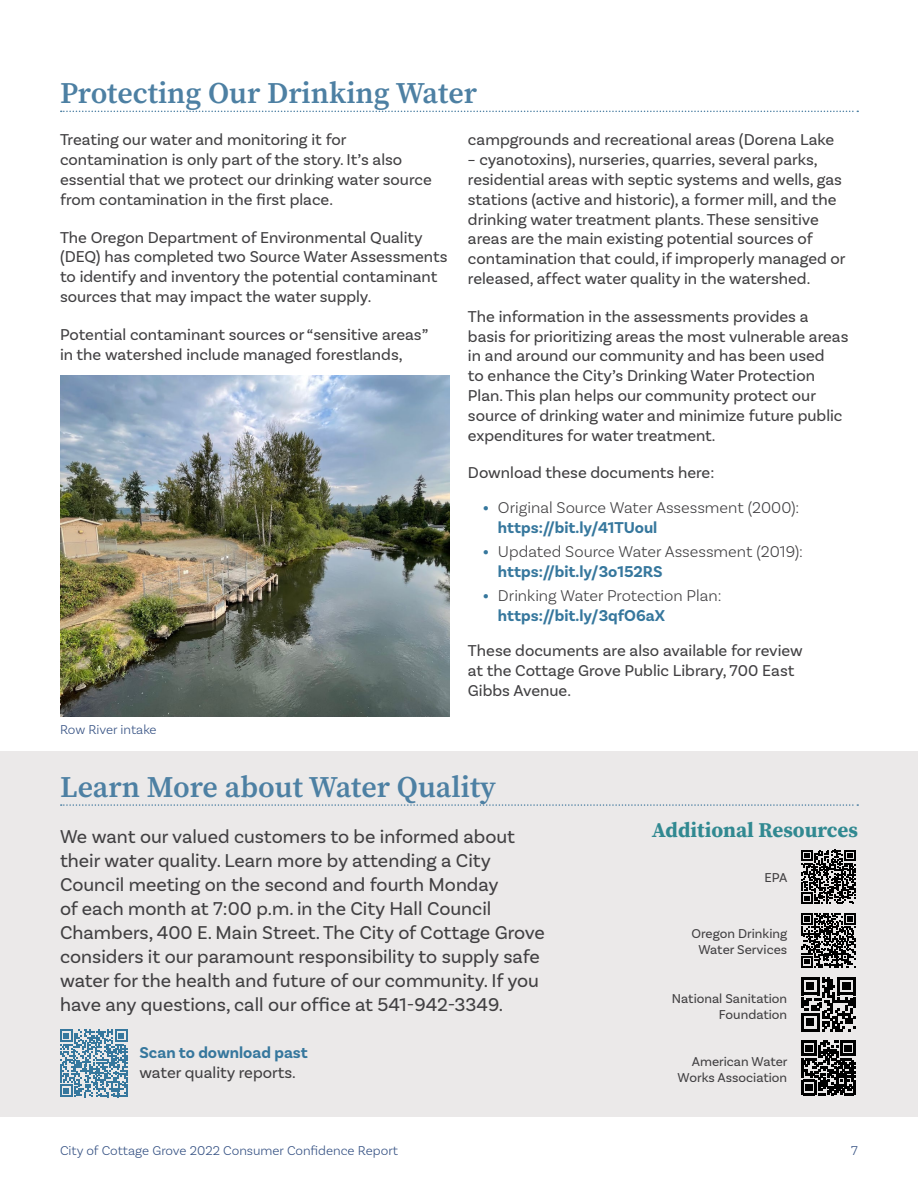
<style>
.page{position:relative;width:918px;height:1188px;background:#fff}
.page>*{position:absolute;margin:0;border:0;box-sizing:border-box;transform-origin:0 0}
.t1{font:600 30px "Source Serif Pro";color:#4d80a3}
.t2{font:700 21px "Source Serif Pro";color:#318991}
.t3{font:19.5px/24px "Basic Sans";color:#414042}
.t4{font:16.5px/19.8px "Basic Sans";color:#414042}
.t5{font:300 16.5px/19.8px "Basic Sans";color:#414042}
.t6{font:700 16.5px "Basic Sans";color:#36779d}
.t7{font:13.5px/16.2px "Basic Sans";color:#414042;text-align:right}
.t8{font:300 13.5px "Basic Sans";color:#355183}
.s1{font-weight:700;color:#36779d}
</style>
<div class="page">
<svg style="left:61px;top:111px;width:797px;height:1px"></svg>
<img style="left:60px;top:375px;width:390px;height:342px">
<div style="left:0;top:751px;width:918px;height:366px;background:#ebe9e9"></div>
<svg style="left:61px;top:804px;width:797px;height:2px"></svg>
<svg style="left:801px;top:850px;width:55px;height:54px"></svg>
<svg style="left:801px;top:913px;width:55px;height:55px"></svg>
<svg style="left:801px;top:977px;width:55px;height:54px"></svg>
<svg style="left:801px;top:1041px;width:55px;height:54px"></svg>
<svg style="left:60px;top:1029px;width:68px;height:68px"></svg>
<h1 class="t1" style="left:60px;top:73px;width:419px">Protecting Our Drinking Water</h1>
<p class="t4" style="left:60px;top:130px;width:373px">Treating our water and monitoring it for contamination is only part of the story. It’s also essential that we protect our drinking water source from contamination in the first place.</p>
<p class="t4" style="left:60px;top:227px;width:389px">The Oregon Department of Environmental Quality (DEQ) has completed two Source Water Assessments to identify and inventory the potential contaminant sources that may impact the water supply.</p>
<p class="t4" style="left:60px;top:324px;width:370px">Potential contaminant sources or “sensitive areas” in the watershed include managed forestlands,</p>
<p class="t4" style="left:468px;top:130px;width:368px">campgrounds and recreational areas (Dorena Lake</p>
<p class="t4" style="left:468px;top:150px;width:379px">– cyanotoxins), nurseries, quarries, several parks, residential areas with septic systems and wells, gas stations (active and historic), a former mill, and the drinking water treatment plants. These sensitive areas are the main existing potential sources of contamination that could, if improperly managed or released, affect water quality in the watershed.</p>
<p class="t4" style="left:468px;top:306px;width:382px">The information in the assessments provides a basis for prioritizing areas the most vulnerable areas in and around our community and has been used<br>to enhance the City’s Drinking Water Protection Plan. This plan helps our community protect our source of drinking water and minimize future public expenditures for water treatment.</p>
<p class="t4" style="left:468px;top:463px;width:248px">Download these documents here:</p>
<p class="t5" style="left:498px;top:498px;width:303px;text-indent:-15px"><span class="s1">•</span> Original Source Water Assessment (2000): <span class="s1">https://bit.ly/41TUoul</span></p>
<p class="t5" style="left:498px;top:542px;width:307px;text-indent:-15px"><span class="s1">•</span> Updated Source Water Assessment (2019): <span class="s1">https://bit.ly/3o152RS</span></p>
<p class="t5" style="left:498px;top:586px;width:225px;text-indent:-15px"><span class="s1">•</span> Drinking Water Protection Plan: <span class="s1">https://bit.ly/3qfO6aX</span></p>
<p class="t4" style="left:468px;top:640px;width:336px">These documents are also available for review at the Cottage Grove Public Library, 700 East<br>Gibbs Avenue.</p>
<p class="t8" style="left:60px;top:722px;width:98px">Row River intake</p>
<h1 class="t1" style="left:60px;top:766px;width:437px">Learn More about Water Quality</h1>
<p class="t3" style="left:60px;top:825px;width:486px">We want our valued customers to be informed about their water quality. Learn more by attending a City Council meeting on the second and fourth Monday<br>of each month at 7:00 p.m. in the City Hall Council Chambers, 400 E. Main Street. The City of Cottage Grove considers it our paramount responsibility to supply safe water for the health and future of our community. If you have any questions, call our office at 541-942-3349.</p>
<p class="t6" style="left:140px;top:1043px;width:170px">Scan to download past</p>
<p class="t4" style="left:140px;top:1063px;width:158px">water quality reports.</p>
<p class="t2" style="left:652px;top:815px;width:208px">Additional Resources</p>
<p class="t7" style="left:765px;top:869px;width:25px">EPA</p>
<p class="t7" style="left:691px;top:925px;width:97px;text-align:center">Oregon Drinking<br>Water Services</p>
<p class="t7" style="left:672px;top:990px;width:117px">National Sanitation<br>Foundation</p>
<p class="t7" style="left:678px;top:1053px;width:111px">American Water<br>Works Association</p>
<p class="t8" style="left:60px;top:1143px;width:340px">City of Cottage Grove 2022 Consumer Confidence Report</p>
<p class="t8" style="left:851px;top:1143px;width:8px">7</p>
</div>
